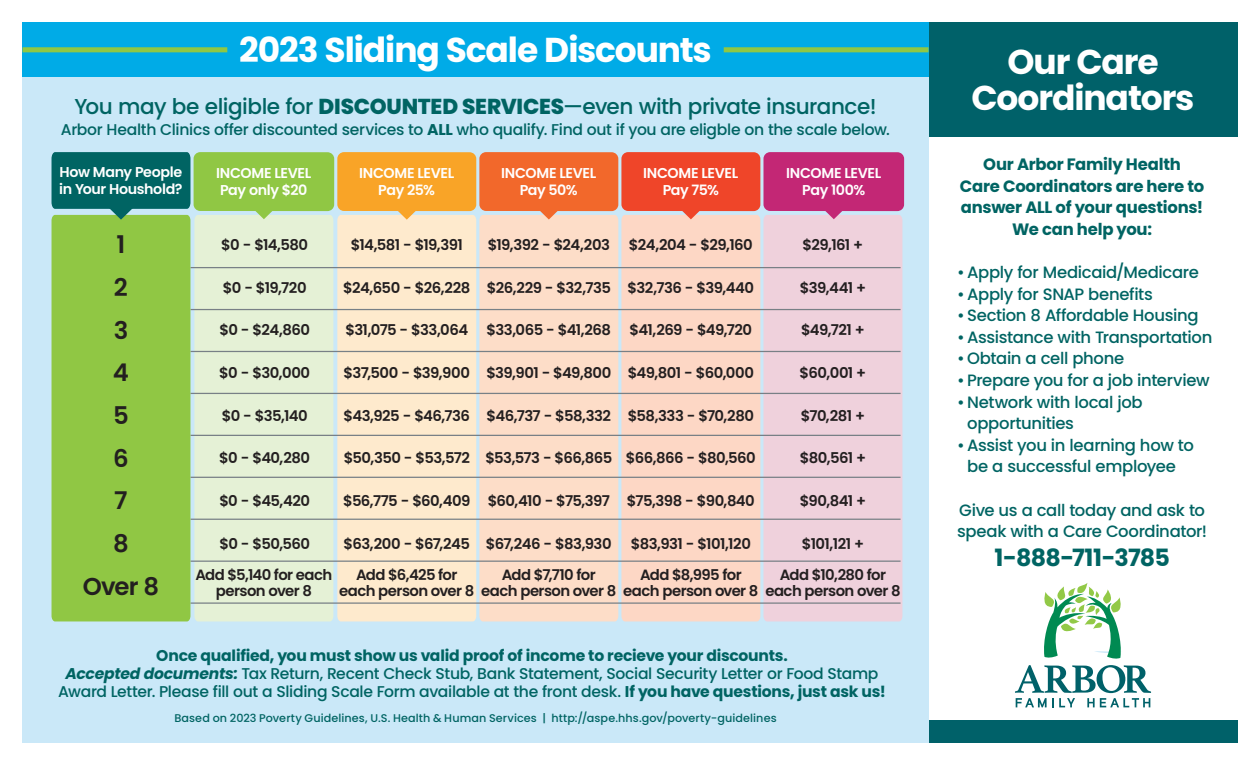
<style>
.page{position:relative;width:1260px;height:765px;background:#fff}
.page>*{position:absolute;margin:0;border:0;box-sizing:border-box;transform-origin:0 0}
.t1{font:700 34.5px/35.6px "Poppins";letter-spacing:-.03em;color:#fff;text-align:center}
.t2{font:600 24.38px "Poppins";color:#231f20}
.t3{font:700 23.88px "Poppins";letter-spacing:-.025em;color:#006463}
.t4{font:500 21.62px "Poppins";letter-spacing:-.025em;color:#006463}
.t5{font:500 16.5px/21.6px "Poppins";letter-spacing:-.02em;color:#006463}
.t6{font:700 16.5px/21.6px "Poppins";letter-spacing:-.015em;color:#006463;text-align:center}
.t7{font:500 15.62px/18.1px "Poppins";letter-spacing:-.02em;color:#006463;text-align:center}
.t8{font:600 14.88px/16.4px "Poppins";letter-spacing:-.04em;color:#231f20;text-align:center}
.t9{font:600 14.25px/16.4px "Poppins";letter-spacing:-.025em;color:#fff}
.t10{font:500 11.25px "Poppins";letter-spacing:.01em;color:#006463}
.s1{font-weight:800}
.s2{font-weight:700}
.s3{font-weight:700;font-style:italic}
</style>
<div class="page">
<div style="left:929px;top:720px;width:309px;height:22px;background:#006169"></div>
<div style="left:22px;top:23px;width:907px;height:719px;background:#cae8f8"></div>
<div style="left:22px;top:22px;width:907px;height:55px;background:#00abe7"></div>
<div style="left:23px;top:47px;width:204px;height:5px;background:#90c744"></div>
<div style="left:724px;top:47px;width:205px;height:5px;background:#90c744"></div>
<div style="left:194px;top:215px;width:139px;height:406px;background:#e5f1d6"></div>
<div style="left:337px;top:215px;width:139px;height:406px;background:#feeacd"></div>
<div style="left:479px;top:215px;width:139px;height:406px;background:#fdddc8"></div>
<div style="left:621px;top:215px;width:139px;height:406px;background:#fdd7c5"></div>
<div style="left:763px;top:215px;width:139px;height:406px;background:#efd1dc"></div>
<hr style="left:190px;top:267px;width:711px;height:1px;background:#788086">
<hr style="left:190px;top:309px;width:711px;height:1px;background:#788086">
<hr style="left:190px;top:351px;width:711px;height:1px;background:#788086">
<hr style="left:190px;top:393px;width:711px;height:1px;background:#788086">
<hr style="left:190px;top:477px;width:711px;height:1px;background:#788086">
<hr style="left:190px;top:519px;width:711px;height:1px;background:#788086">
<hr style="left:190px;top:561px;width:711px;height:1px;background:#788086">
<hr style="left:190px;top:602px;width:711px;height:2px;background:#788086">
<hr style="left:190px;top:435px;width:711px;height:1px;background:#788086">
<div style="left:479px;top:152px;width:139px;height:59px;background:#f2682b;border-radius:7px"></div>
<svg style="left:536px;top:211px;width:26px;height:9px"></svg>
<div style="left:621px;top:152px;width:139px;height:59px;background:#ef4529;border-radius:7px"></div>
<svg style="left:678px;top:211px;width:26px;height:8px"></svg>
<div style="left:763px;top:152px;width:141px;height:59px;background:#c32775;border-radius:7px"></div>
<svg style="left:821px;top:211px;width:26px;height:8px"></svg>
<div style="left:194px;top:152px;width:140px;height:59px;background:#90c744;border-radius:7px"></div>
<svg style="left:251px;top:211px;width:26px;height:8px"></svg>
<div style="left:52px;top:220px;width:138px;height:401px;background:#90c744"></div>
<div style="left:337px;top:152px;width:139px;height:59px;background:#f9a427;border-radius:7px"></div>
<svg style="left:394px;top:211px;width:26px;height:9px"></svg>
<svg style="left:52px;top:152px;width:138px;height:68px;background:#1a756c"></svg>
<svg style="left:1015px;top:665px;width:136px;height:42px"></svg>
<svg style="left:1044px;top:583px;width:77px;height:76px"></svg>
<div style="left:929px;top:23px;width:309px;height:114px;background:#006169"></div>
<p class="t1" style="left:239px;top:32px;width:474px">2023 Sliding Scale Discounts</p>
<p class="t4" style="left:74px;top:94px;width:804px">You may be eligible for <span class="s1">DISCOUNTED SERVICES</span>—even with private insurance!</p>
<p class="t7" style="left:61px;top:121px;width:831px">Arbor Health Clinics offer discounted services to <span class="s2">ALL</span> who qualify. Find out if you are eligble on the scale below.</p>
<p class="t9" style="left:59px;top:164px;width:125px">How Many People in Your Houshold?</p>
<p class="t9" style="left:216px;top:165px;width:97px">INCOME LEVEL</p>
<p class="t9" style="left:220px;top:182px;width:89px">Pay only $20</p>
<p class="t9" style="left:359px;top:165px;width:97px">INCOME LEVEL</p>
<p class="t9" style="left:378px;top:182px;width:58px">Pay 25%</p>
<p class="t9" style="left:501px;top:165px;width:97px">INCOME LEVEL</p>
<p class="t9" style="left:520px;top:182px;width:60px">Pay 50%</p>
<p class="t9" style="left:643px;top:165px;width:97px">INCOME LEVEL</p>
<p class="t9" style="left:663px;top:182px;width:58px">Pay 75%</p>
<p class="t9" style="left:786px;top:165px;width:97px">INCOME LEVEL</p>
<p class="t9" style="left:802px;top:182px;width:65px">Pay 100%</p>
<p class="t2" style="left:117px;top:231px;width:10px">1</p>
<p class="t8" style="left:221px;top:237px;width:88px">$0 - $14,580</p>
<p class="t8" style="left:351px;top:237px;width:113px">$14,581 - $19,391</p>
<p class="t8" style="left:488px;top:237px;width:124px">$19,392 - $24,203</p>
<p class="t8" style="left:629px;top:237px;width:125px">$24,204 - $29,160</p>
<p class="t8" style="left:803px;top:237px;width:62px">$29,161 +</p>
<p class="t2" style="left:114px;top:273px;width:15px">2</p>
<p class="t8" style="left:223px;top:279px;width:85px">$0 - $19,720</p>
<p class="t8" style="left:343px;top:279px;width:129px">$24,650 - $26,228</p>
<p class="t8" style="left:487px;top:279px;width:126px">$26,229 - $32,735</p>
<p class="t8" style="left:628px;top:279px;width:128px">$32,736 - $39,440</p>
<p class="t8" style="left:800px;top:279px;width:68px">$39,441 +</p>
<p class="t2" style="left:114px;top:316px;width:16px">3</p>
<p class="t8" style="left:219px;top:322px;width:92px">$0 - $24,860</p>
<p class="t8" style="left:345px;top:322px;width:124px">$31,075 - $33,064</p>
<p class="t8" style="left:487px;top:322px;width:126px">$33,065 - $41,268</p>
<p class="t8" style="left:630px;top:322px;width:124px">$41,269 - $49,720</p>
<p class="t8" style="left:801px;top:322px;width:65px">$49,721 +</p>
<p class="t2" style="left:113px;top:359px;width:18px">4</p>
<p class="t8" style="left:219px;top:365px;width:92px">$0 - $30,000</p>
<p class="t8" style="left:344px;top:365px;width:128px">$37,500 - $39,900</p>
<p class="t8" style="left:486px;top:365px;width:127px">$39,901 - $49,800</p>
<p class="t8" style="left:628px;top:365px;width:128px">$49,801 - $60,000</p>
<p class="t8" style="left:800px;top:365px;width:68px">$60,001 +</p>
<p class="t2" style="left:113px;top:401px;width:17px">5</p>
<p class="t8" style="left:222px;top:407px;width:88px">$0 - $35,140</p>
<p class="t8" style="left:344px;top:407px;width:128px">$43,925 - $46,736</p>
<p class="t8" style="left:487px;top:407px;width:126px">$46,737 - $58,332</p>
<p class="t8" style="left:628px;top:407px;width:128px">$58,333 - $70,280</p>
<p class="t8" style="left:801px;top:407px;width:66px">$70,281 +</p>
<p class="t2" style="left:113px;top:444px;width:17px">6</p>
<p class="t8" style="left:219px;top:450px;width:92px">$0 - $40,280</p>
<p class="t8" style="left:344px;top:450px;width:128px">$50,350 - $53,572</p>
<p class="t8" style="left:485px;top:450px;width:128px">$53,573 - $66,865</p>
<p class="t8" style="left:626px;top:450px;width:131px">$66,866 - $80,560</p>
<p class="t8" style="left:800px;top:450px;width:68px">$80,561 +</p>
<p class="t2" style="left:114px;top:487px;width:15px">7</p>
<p class="t8" style="left:219px;top:493px;width:92px">$0 - $45,420</p>
<p class="t8" style="left:343px;top:493px;width:129px">$56,775 - $60,409</p>
<p class="t8" style="left:488px;top:493px;width:124px">$60,410 - $75,397</p>
<p class="t8" style="left:627px;top:493px;width:130px">$75,398 - $90,840</p>
<p class="t8" style="left:800px;top:493px;width:68px">$90,841 +</p>
<p class="t2" style="left:113px;top:529px;width:17px">8</p>
<p class="t8" style="left:219px;top:535px;width:92px">$0 - $50,560</p>
<p class="t8" style="left:344px;top:535px;width:128px">$63,200 - $67,245</p>
<p class="t8" style="left:486px;top:535px;width:127px">$67,246 - $83,930</p>
<p class="t8" style="left:631px;top:535px;width:122px">$83,931 - $101,120</p>
<p class="t8" style="left:802px;top:535px;width:64px">$101,121 +</p>
<p class="t2" style="left:83px;top:572px;width:78px">Over 8</p>
<p class="t8" style="left:195px;top:566px;width:139px">Add $5,140 for each person over 8</p>
<p class="t8" style="left:339px;top:566px;width:137px">Add $6,425 for each person over 8</p>
<p class="t8" style="left:481px;top:566px;width:137px">Add $7,710 for<br>each person over 8</p>
<p class="t8" style="left:623px;top:566px;width:137px">Add $8,995 for each person over 8</p>
<p class="t8" style="left:765px;top:566px;width:137px">Add $10,280 for each person over 8</p>
<p class="t7" style="left:58px;top:646px;width:829px"><span class="s2">Once qualified, you must show us valid proof of income to recieve your discounts.<br></span><span class="s3">Accepted documents:</span> Tax Return, Recent Check Stub, Bank Statement, Social Security Letter or Food Stamp<br>Award Letter. Please fill out a Sliding Scale Form available at the front desk. <span class="s2">If you have questions, just ask us!</span></p>
<p class="t10" style="left:174px;top:711px;width:604px">Based on 2023 Poverty Guidelines, U.S. Health &amp; Human Services | http://aspe.hhs.gov/poverty-guidelines</p>
<p class="t1" style="left:972px;top:45px;width:224px">Our Care<br>Coordinators</p>
<p class="t6" style="left:960px;top:154px;width:246px">Our Arbor Family Health<br>Care Coordinators are here to answer ALL of your questions!</p>
<p class="t6" style="left:1012px;top:218px;width:141px">We can help you:</p>
<p class="t5" style="left:957px;top:262px;width:243px">• Apply for Medicaid/Medicare</p>
<p class="t5" style="left:957px;top:283px;width:197px">• Apply for SNAP benefits</p>
<p class="t5" style="left:957px;top:305px;width:243px">• Section 8 Affordable Housing</p>
<p class="t5" style="left:957px;top:326px;width:257px">• Assistance with Transportation</p>
<p class="t5" style="left:957px;top:348px;width:169px">• Obtain a cell phone</p>
<p class="t5" style="left:957px;top:370px;width:254px">• Prepare you for a job interview</p>
<p class="t5" style="left:967px;top:391px;width:177px;text-indent:-10px">• Network with local job opportunities</p>
<p class="t5" style="left:957px;top:434px;width:238px;text-align:center">• Assist you in learning how to be a successful employee</p>
<p class="t5" style="left:957px;top:499px;width:251px">Give us a call today and ask to speak with a Care Coordinator!</p>
<p class="t3" style="left:994px;top:544px;width:177px">1-888-711-3785</p>
</div>
